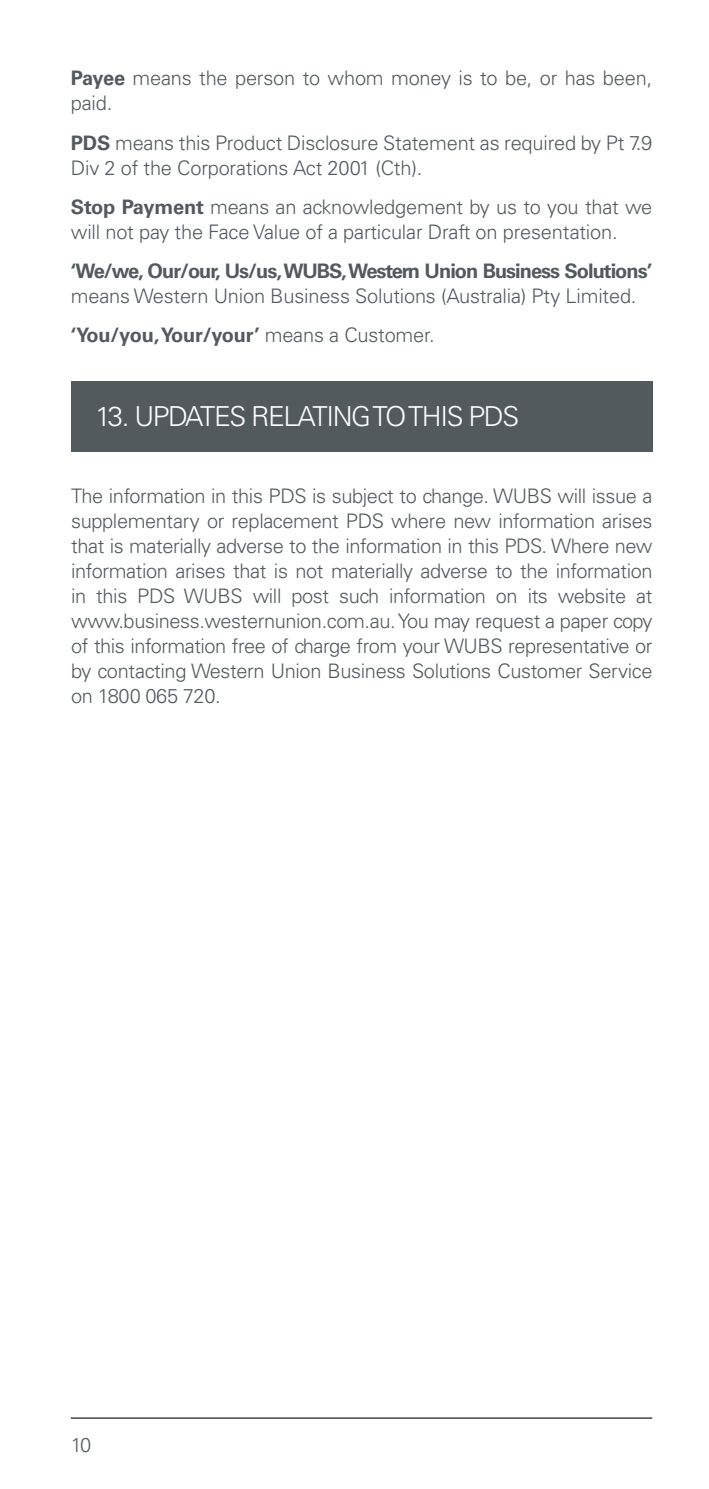
<style>
.page{position:relative;width:709px;height:1489px;background:#fff}
.page>*{position:absolute;margin:0;border:0;box-sizing:border-box;transform-origin:0 0}
.t1{font:300 27.5px "Univers LT Std";letter-spacing:-.05em;color:#fff}
.t2{font:300 20px/25px "Univers LT Std";letter-spacing:-.01em;color:#535a5d}
.t3{font:700 20px "Univers LT Std";letter-spacing:-.05em;color:#535a5d}
.s1{font-weight:700}
</style>
<div class="page">
<hr style="left:71px;top:1417px;width:581px;height:1px;background:#231f20">
<div style="left:71px;top:381px;width:581px;height:71px;background:#535a5d"></div>
<p class="t2" style="left:71px;top:66px;width:583px"><span class="s1">Payee</span> means the person to whom money is to be, or has been, paid.</p>
<p class="t2" style="left:71px;top:130px;width:583px"><span class="s1">PDS</span> means this Product Disclosure Statement as required by Pt 7.9<br>Div 2 of the Corporations Act 2001 (Cth).</p>
<p class="t2" style="left:71px;top:194px;width:583px"><span class="s1">Stop Payment</span> means an acknowledgement by us to you that we will not pay the Face Value of a particular Draft on presentation.</p>
<p class="t3" style="left:71px;top:259px;width:583px">‘We/we, Our/our, Us/us, WUBS, Western Union Business Solutions’</p>
<p class="t2" style="left:71px;top:276px;width:567px;line-height:39.2px">means Western Union Business Solutions (Australia) Pty Limited. <span class="s1">‘You/you, Your/your’</span> means a Customer.</p>
<h1 class="t1" style="left:95px;top:399px;width:425px">13. UPDATES RELATING TO THIS PDS</h1>
<p class="t2" style="left:71px;top:483px;width:583px;text-align:justify">The information in this PDS is subject to change. WUBS will issue a supplementary or replacement PDS where new information arises that is materially adverse to the information in this PDS. Where new information arises that is not materially adverse to the information in this PDS WUBS will post such information on its website at www.business.westernunion.com.au. You may request a paper copy of this information free of charge from your WUBS representative or by contacting Western Union Business Solutions Customer Service on 1800 065 720.</p>
<p class="t2" style="left:71px;top:1432px;width:22px">10</p>
</div>
